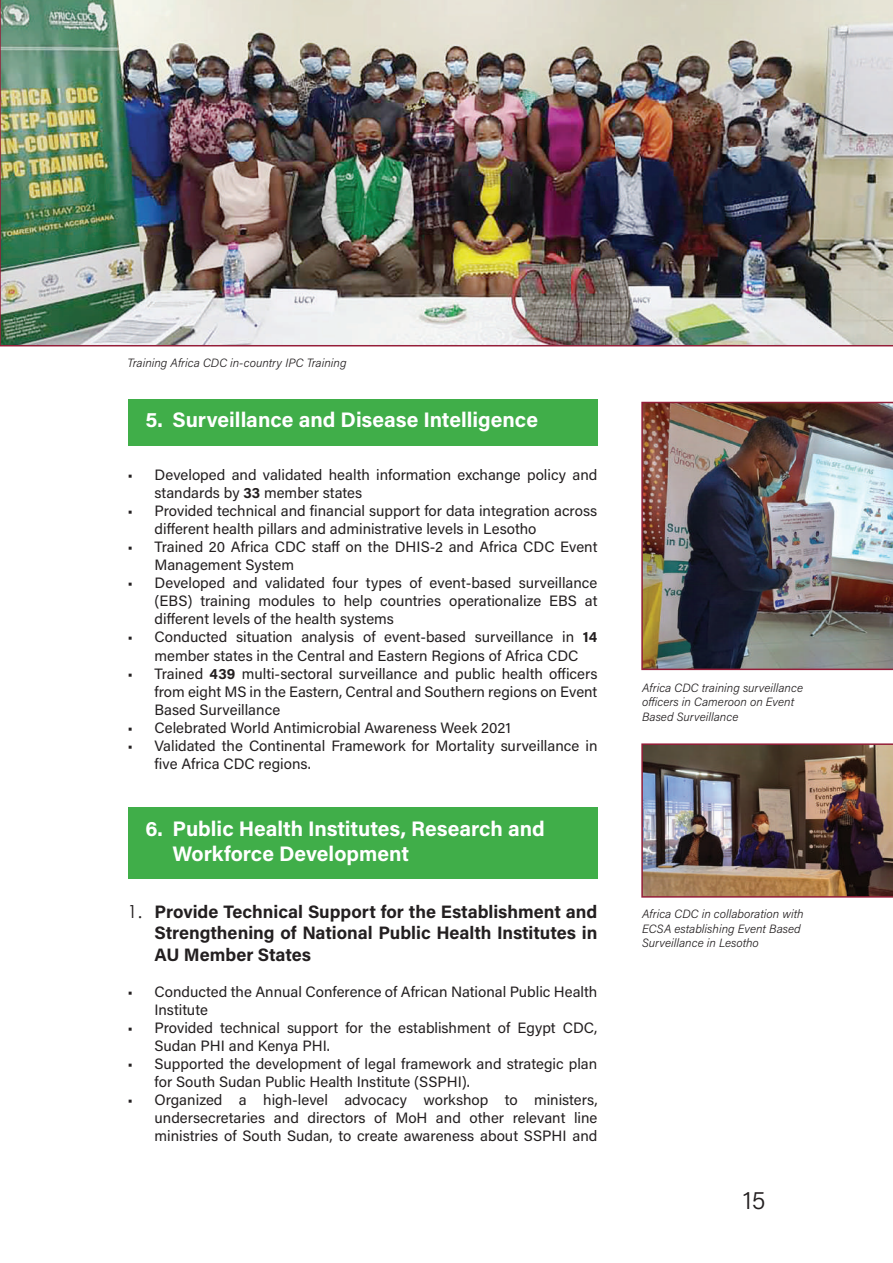
<style>
.page{position:relative;width:893px;height:1263px;background:#fff}
.page>*{position:absolute;margin:0;border:0;box-sizing:border-box;transform-origin:0 0}
.t1{font:300 25.5px "Acumin Pro";color:#231f20}
.t2{font:700 21px/25.2px "Acumin Pro";color:#fff}
.t3{font:700 18px/21.6px "Acumin Pro";color:#231f20;text-align:justify}
.t4{font:15px/18px "Acumin Pro";color:#231f20}
.t5{font:italic 300 12px/14.4px "Acumin Pro";color:#231f20}
.s1{font-weight:700}
.s2{font-family:"Century Gothic";font-weight:400}
</style>
<div class="page">
<div style="left:128px;top:399px;width:469px;height:47px;background:#40ae49"></div>
<div style="left:128px;top:807px;width:469px;height:72px;background:#40ae49"></div>
<img style="left:641px;top:402px;width:252px;height:268px">
<img style="left:0;top:0;width:893px;height:346px">
<img style="left:641px;top:743px;width:252px;height:155px">
<p class="t5" style="left:128px;top:355px;width:221px">Training Africa CDC in-country IPC Training</p>
<h2 class="t2" style="left:146px;top:407px;width:394px">5. Surveillance and Disease Intelligence</h2>
<p class="t4" style="left:155px;top:466px;width:444px;text-indent:-27px">• Developed and validated health information exchange policy and standards by <span class="s1">33</span> member states</p>
<p class="t4" style="left:155px;top:502px;width:444px;text-indent:-27px">• Provided technical and financial support for data integration across different health pillars and administrative levels in Lesotho</p>
<p class="t4" style="left:155px;top:538px;width:444px;text-indent:-27px">• Trained 20 Africa CDC staff on the DHIS-2 and Africa CDC Event<br>Management System</p>
<p class="t4" style="left:155px;top:574px;width:444px;text-align:justify;text-indent:-27px">• Developed and validated four types of event-based surveillance (EBS) training modules to help countries operationalize EBS at different levels of the health systems</p>
<p class="t4" style="left:128px;top:628px;width:471px;text-align:center">• Conducted situation analysis of event-based surveillance in <span class="s1">14 </span>member states in the Central and Eastern Regions of Africa CDC</p>
<p class="t4" style="left:155px;top:664px;width:444px;text-align:justify;text-indent:-27px">• Trained <span class="s1">439</span> multi-sectoral surveillance and public health officers from eight MS in the Eastern, Central and Southern regions on Event Based Surveillance</p>
<p class="t4" style="left:128px;top:718px;width:385px">• Celebrated World Antimicrobial Awareness Week 2021</p>
<p class="t4" style="left:155px;top:736px;width:444px;text-indent:-27px">• Validated the Continental Framework for Mortality surveillance in five Africa CDC regions.</p>
<h2 class="t2" style="left:173px;top:815px;width:374px;text-indent:-27px">6. Public Health Institutes, Research and<br>Workforce Development</h2>
<p class="t3" style="left:155px;top:900px;width:444px;text-indent:-27px"><span class="s2">1.</span> Provide Technical Support for the Establishment and Strengthening of National Public Health Institutes in AU Member States</p>
<p class="t4" style="left:155px;top:982px;width:444px;text-indent:-27px">• Conducted the Annual Conference of African National Public Health<br>Institute</p>
<p class="t4" style="left:155px;top:1018px;width:444px;text-indent:-27px">• Provided technical support for the establishment of Egypt CDC,<br>Sudan PHI and Kenya PHI.</p>
<p class="t4" style="left:155px;top:1054px;width:444px;text-indent:-27px">• Supported the development of legal framework and strategic plan for South Sudan Public Health Institute (SSPHI).</p>
<p class="t4" style="left:155px;top:1090px;width:444px;text-align:justify;text-indent:-27px">• Organized a high-level advocacy workshop to ministers, undersecretaries and directors of MoH and other relevant line ministries of South Sudan, to create awareness about SSPHI and</p>
<p class="t5" style="left:642px;top:680px;width:162px">Africa CDC training surveillance officers in Cameroon on Event<br>Based Surveillance</p>
<p class="t5" style="left:642px;top:906px;width:163px">Africa CDC in collaboration with<br>ECSA establishing Event Based<br>Surveillance in Lesotho</p>
<h1 class="t1" style="left:743px;top:1183px;width:24px">15</h1>
</div>
